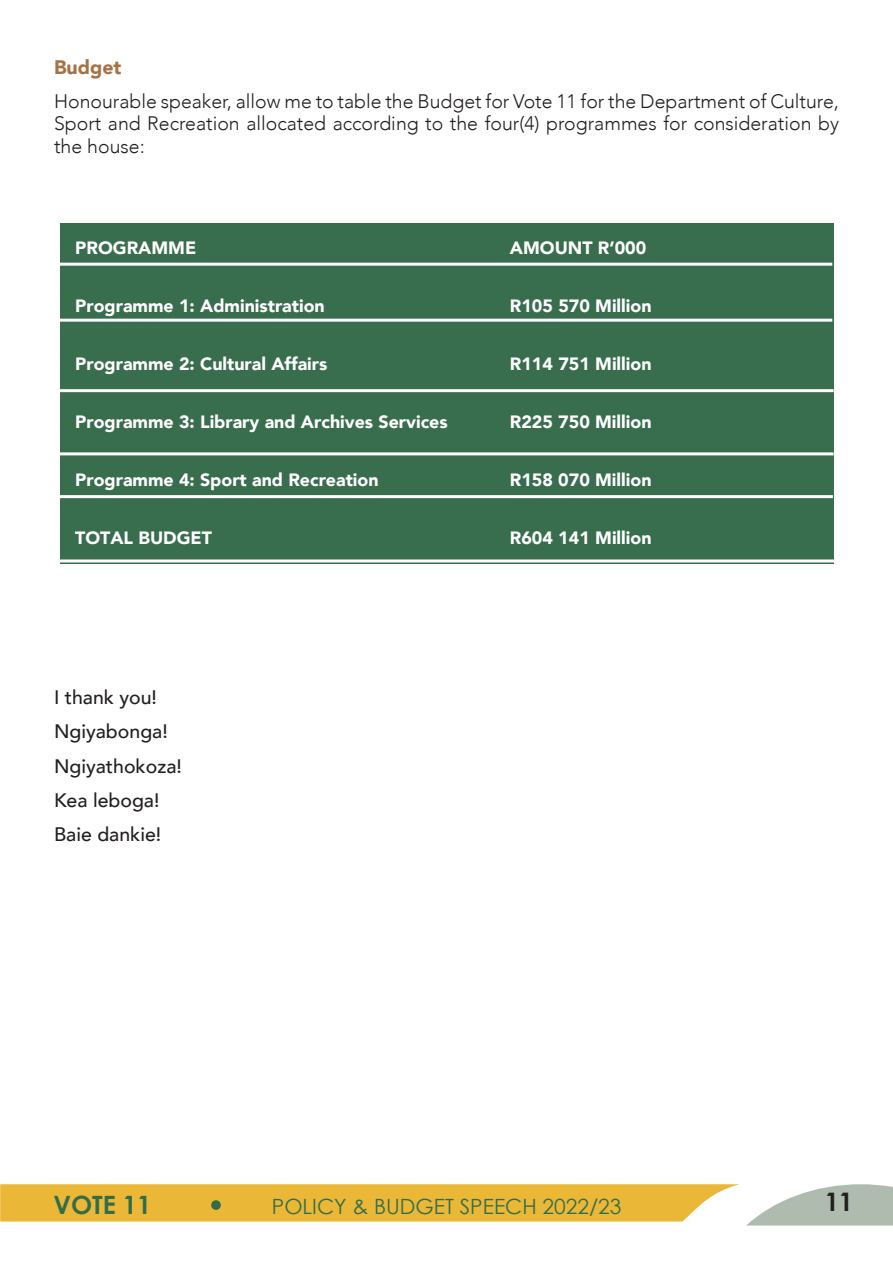
<style>
.page{position:relative;width:893px;height:1263px;background:#fff}
.page>*{position:absolute;margin:0;border:0;box-sizing:border-box;transform-origin:0 0}
.t1{font:700 25.5px "Century Gothic";color:#231f20}
.t2{font:700 25.2px "Century Gothic";color:#346c49}
.t3{font:21px "Century Gothic";color:#346c49}
.t4{font:300 19.5px/22.5px "Avenir";color:#231f20;text-align:justify}
.t5{font:500 19.5px "Avenir";color:#231f20}
.t6{font:900 19.5px "Avenir";color:#a77144}
.t7{font:900 17.85px "Avenir";color:#fff}
</style>
<div class="page">
<svg style="left:747px;top:1184px;width:146px;height:41px"></svg>
<svg style="left:0;top:1184px;width:739px;height:37px;background:#ebba41"></svg>
<div style="left:211px;top:1200px;width:10px;height:10px;background:#346c49;border-radius:50%"></div>
<div style="left:60px;top:223px;width:773px;height:341px;background:#386e4e"></div>
<hr style="left:60px;top:263px;width:772px;height:3px;background:#fff">
<hr style="left:59px;top:319px;width:773px;height:3px;background:#fff">
<hr style="left:60px;top:389px;width:774px;height:3px;background:#fff">
<hr style="left:60px;top:452px;width:774px;height:3px;background:#fff">
<hr style="left:59px;top:495px;width:774px;height:3px;background:#fff">
<hr style="left:54px;top:559px;width:785px;height:3px;background:#fff">
<p class="t6" style="left:54px;top:50px;width:69px">Budget</p>
<p class="t4" style="left:54px;top:90px;width:786px">Honourable speaker, allow me to table the Budget for Vote 11 for the Department of Culture, Sport and Recreation allocated according to the four(4) programmes for consideration by the house:</p>
<p class="t7" style="left:75px;top:233px;width:122px">PROGRAMME</p>
<p class="t7" style="left:510px;top:233px;width:138px">AMOUNT R’000</p>
<p class="t7" style="left:75px;top:291px;width:251px">Programme 1: Administration</p>
<p class="t7" style="left:510px;top:291px;width:143px">R105 570 Million</p>
<p class="t7" style="left:75px;top:348px;width:254px">Programme 2: Cultural Affairs</p>
<p class="t7" style="left:510px;top:348px;width:143px">R114 751 Million</p>
<p class="t7" style="left:75px;top:406px;width:374px">Programme 3: Library and Archives Services</p>
<p class="t7" style="left:510px;top:406px;width:143px">R225 750 Million</p>
<p class="t7" style="left:75px;top:464px;width:305px">Programme 4: Sport and Recreation</p>
<p class="t7" style="left:510px;top:464px;width:143px">R158 070 Million</p>
<p class="t7" style="left:75px;top:522px;width:138px">TOTAL BUDGET</p>
<p class="t7" style="left:510px;top:522px;width:143px">R604 141 Million</p>
<p class="t5" style="left:54px;top:680px;width:104px">I thank you!</p>
<p class="t5" style="left:54px;top:714px;width:115px">Ngiyabonga!</p>
<p class="t5" style="left:54px;top:749px;width:129px">Ngiyathokoza!</p>
<p class="t5" style="left:54px;top:783px;width:107px">Kea leboga!</p>
<p class="t5" style="left:54px;top:818px;width:109px">Baie dankie!</p>
<h2 class="t2" style="left:53px;top:1189px;width:99px">VOTE 11</h2>
<p class="t3" style="left:272px;top:1194px;width:351px">POLICY &amp; BUDGET SPEECH 2022/23</p>
<p class="t1" style="left:825px;top:1185px;width:30px">11</p>
</div>
